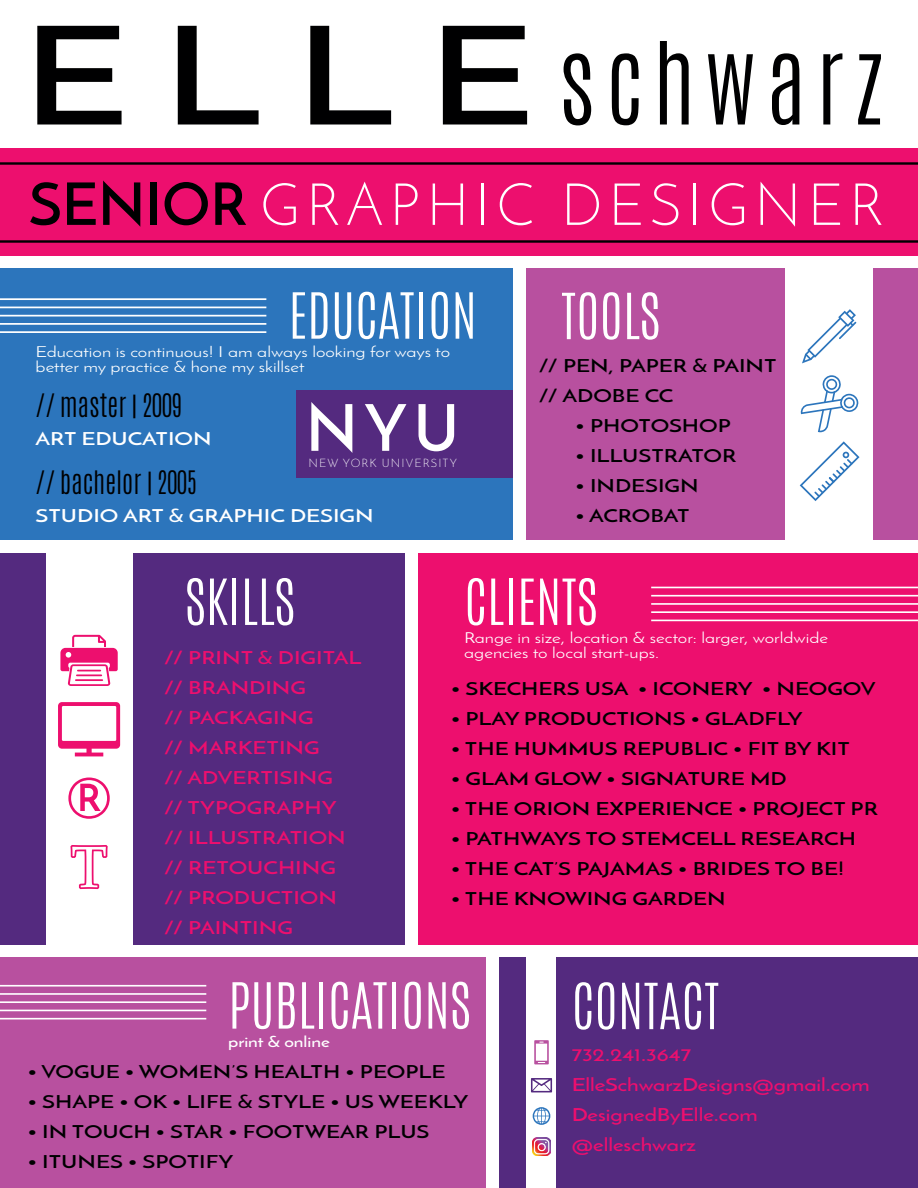
<style>
.page{position:relative;width:918px;height:1188px;background:#fff}
.page>*{position:absolute;margin:0;border:0;box-sizing:border-box;transform-origin:0 0}
.t1{font:300 96px "Antonio";letter-spacing:.1em;color:#000001}
.t2{font:600 64.5px "Josefin Sans";color:#fff}
.t3{font:300 58.5px "Josefin Sans";letter-spacing:.1em;color:#fff}
.t4{font:300 54px "Antonio";color:#fff}
.t5{font:300 27px "Antonio";color:#000001}
.t6{font:600 18px/30px "Josefin Sans";color:#000001;scale:1.26 1}
.t7{font:600 18px/30px "Josefin Sans";color:#ed0f6e;scale:1.26 1}
.t8{font:600 18px "Josefin Sans";color:#fff;scale:1.26 1}
.t9{font:15px/15px "Josefin Sans";color:#fff;scale:1.26 1}
.t10{font:600 15px "Josefin Sans";color:#fff;scale:1.26 1}
.t11{font:300 11.7px "Josefin Sans";letter-spacing:.1em;color:#fff}
.s1{font-family:"Josefin Sans";font-weight:600;font-size:136.2px}
.s2{font-weight:600;color:#000001}
</style>
<div class="page">
<div style="left:500px;top:957px;width:26px;height:231px;background:#542a7f"></div>
<div style="left:557px;top:957px;width:361px;height:231px;background:#542a7f"></div>
<div style="left:0;top:554px;width:45px;height:391px;background:#542a7f"></div>
<div style="left:133px;top:554px;width:272px;height:391px;background:#542a7f"></div>
<div style="left:526px;top:268px;width:259px;height:272px;background:#b8509f"></div>
<div style="left:873px;top:268px;width:45px;height:272px;background:#b8509f"></div>
<div style="left:0;top:148px;width:918px;height:108px;background:#ed0f6e"></div>
<div style="left:0;top:268px;width:513px;height:272px;background:#2c75bc"></div>
<div style="left:418px;top:554px;width:500px;height:391px;background:#ed0f6e"></div>
<svg style="left:0;top:162px;width:918px;height:81px"></svg>
<hr style="left:0;top:298px;width:266px;height:2px;background:#fff">
<hr style="left:0;top:307px;width:266px;height:1px;background:#fff">
<hr style="left:0;top:315px;width:266px;height:2px;background:#fff">
<hr style="left:0;top:323px;width:266px;height:2px;background:#fff">
<hr style="left:0;top:331px;width:266px;height:2px;background:#fff">
<hr style="left:651px;top:587px;width:267px;height:1px;background:#fff">
<hr style="left:651px;top:595px;width:267px;height:2px;background:#fff">
<hr style="left:651px;top:603px;width:267px;height:2px;background:#fff">
<hr style="left:651px;top:611px;width:267px;height:2px;background:#fff">
<hr style="left:651px;top:620px;width:267px;height:1px;background:#fff">
<svg style="left:802px;top:309px;width:54px;height:54px"></svg>
<svg style="left:800px;top:375px;width:59px;height:57px"></svg>
<svg style="left:800px;top:441px;width:60px;height:60px"></svg>
<div style="left:0;top:957px;width:486px;height:231px;background:#b8509f"></div>
<svg style="left:58px;top:702px;width:62px;height:54px"></svg>
<svg style="left:68px;top:778px;width:42px;height:41px"></svg>
<svg style="left:70px;top:845px;width:38px;height:44px"></svg>
<svg style="left:60px;top:635px;width:58px;height:51px"></svg>
<hr style="left:0;top:985px;width:206px;height:2px;background:#fff">
<hr style="left:0;top:993px;width:206px;height:2px;background:#fff">
<hr style="left:0;top:1001px;width:206px;height:2px;background:#fff">
<hr style="left:0;top:1010px;width:206px;height:1px;background:#fff">
<hr style="left:0;top:1018px;width:206px;height:1px;background:#fff">
<div style="left:296px;top:391px;width:217px;height:87px;background:#542a7f"></div>
<svg style="left:534px;top:1040px;width:15px;height:24px"></svg>
<svg style="left:531px;top:1078px;width:21px;height:14px"></svg>
<svg style="left:533px;top:1107px;width:17px;height:18px"></svg>
<img style="left:533px;top:1138px;width:17px;height:17px">
<h1 class="t1" style="left:22px;top:15px;width:864px"><span class="s1">ELLE</span>schwarz</h1>
<h3 class="t3" style="left:29px;top:170px;width:856px"><span class="s2">SENIOR</span> GRAPHIC DESIGNER</h3>
<h3 class="t4" style="left:289px;top:277px;width:190px">EDUCATION</h3>
<h3 class="t4" style="left:561px;top:277px;width:101px">TOOLS</h3>
<p class="t9" style="left:36px;top:344px;width:331px">Education is continuous! I am always looking for ways to better my practice &amp; hone my skillset</p>
<h3 class="t5" style="left:36px;top:386px;width:148px">// master | 2009</h3>
<p class="t8" style="left:36px;top:427px;width:141px">ART EDUCATION</p>
<h3 class="t5" style="left:36px;top:463px;width:163px">// bachelor | 2005</h3>
<p class="t8" style="left:36px;top:504px;width:270px">STUDIO ART &amp; GRAPHIC DESIGN</p>
<h2 class="t2" style="left:306px;top:388px;width:155px">NYU</h2>
<p class="t11" style="left:309px;top:456px;width:150px">NEW YORK UNIVERSITY</p>
<p class="t6" style="left:539px;top:351px;width:190px">// PEN, PAPER &amp; PAINT // ADOBE CC</p>
<p class="t6" style="left:576px;top:411px;width:125px">• PHOTOSHOP</p>
<p class="t6" style="left:576px;top:441px;width:129px">• ILLUSTRATOR</p>
<p class="t6" style="left:576px;top:471px;width:99px">• INDESIGN</p>
<p class="t6" style="left:576px;top:501px;width:92px">• ACROBAT</p>
<h3 class="t4" style="left:185px;top:563px;width:112px">SKILLS</h3>
<h3 class="t4" style="left:464px;top:563px;width:135px">CLIENTS</h3>
<p class="t7" style="left:164px;top:642px;width:158px">// PRINT &amp; DIGITAL // BRANDING<br>// PACKAGING<br>// MARKETING<br>// ADVERTISING<br>// TYPOGRAPHY<br>// ILLUSTRATION // RETOUCHING<br>// PRODUCTION<br>// PAINTING</p>
<p class="t9" style="left:464px;top:630px;width:290px">Range in size, location &amp; sector: larger, worldwide agencies to local start-ups.</p>
<p class="t6" style="left:451px;top:674px;width:338px">• SKECHERS USA • ICONERY • NEOGOV</p>
<p class="t6" style="left:451px;top:704px;width:281px">• PLAY PRODUCTIONS • GLADFLY</p>
<p class="t6" style="left:451px;top:734px;width:318px">• THE HUMMUS REPUBLIC • FIT BY KIT</p>
<p class="t6" style="left:451px;top:764px;width:268px">• GLAM GLOW • SIGNATURE MD</p>
<p class="t6" style="left:451px;top:794px;width:340px">• THE ORION EXPERIENCE • PROJECT PR</p>
<p class="t6" style="left:451px;top:824px;width:323px">• PATHWAYS TO STEMCELL RESEARCH</p>
<p class="t6" style="left:451px;top:854px;width:313px">• THE CAT’S PAJAMAS • BRIDES TO BE!</p>
<p class="t6" style="left:451px;top:884px;width:220px">• THE KNOWING GARDEN</p>
<h3 class="t4" style="left:228px;top:967px;width:244px">PUBLICATIONS</h3>
<h3 class="t4" style="left:572px;top:967px;width:149px">CONTACT</h3>
<p class="t6" style="left:28px;top:1056px;width:333px">• VOGUE • WOMEN’S HEALTH • PEOPLE</p>
<p class="t6" style="left:28px;top:1086px;width:351px">• SHAPE • OK • LIFE &amp; STYLE • US WEEKLY</p>
<p class="t6" style="left:28px;top:1116px;width:320px">• IN TOUCH • STAR • FOOTWEAR PLUS</p>
<p class="t6" style="left:28px;top:1146px;width:165px">• ITUNES • SPOTIFY</p>
<p class="t10" style="left:228px;top:1033px;width:82px">print &amp; online</p>
<p class="t7" style="left:572px;top:1040px;width:238px">732.241.3647<br>ElleSchwarzDesigns@gmail.com<br>DesignedByElle.com @elleschwarz</p>
</div>
